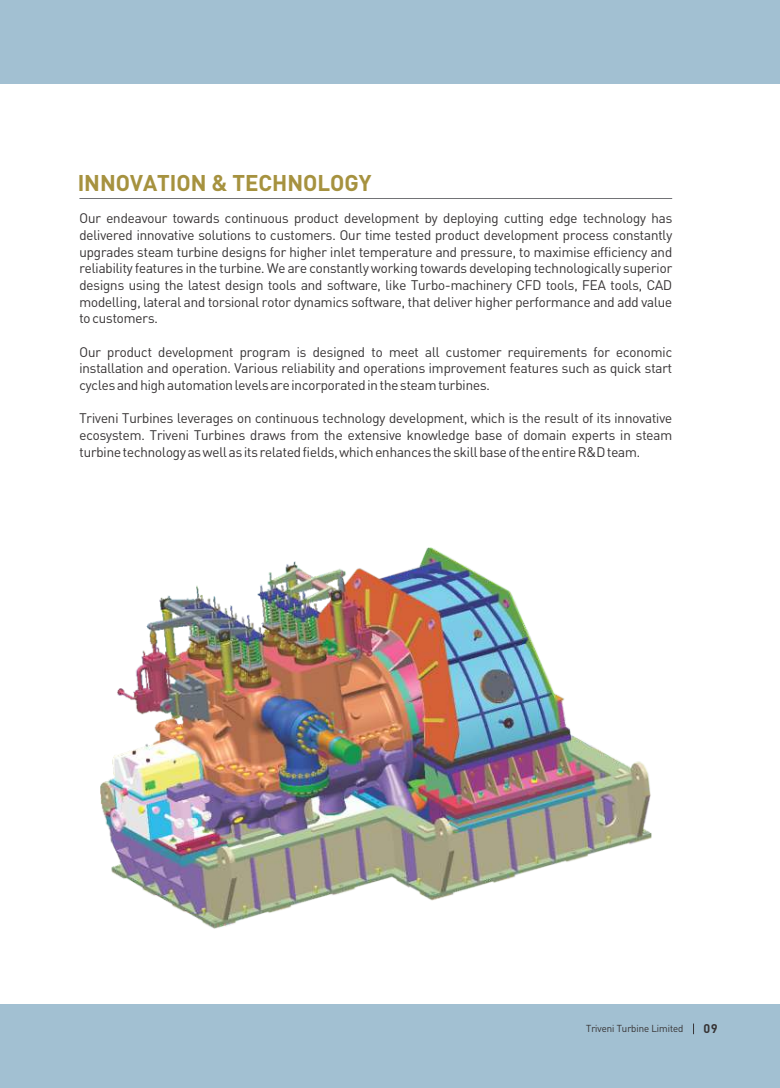
<style>
.page{position:relative;width:780px;height:1088px;background:#fff}
.page>*{position:absolute;margin:0;border:0;box-sizing:border-box;transform-origin:0 0}
.t1{font:700 22.5px "Sapient Sans";color:#a6923f}
.t2{font:13.75px/16.6px "Sapient Sans";color:#373435;text-align:justify}
.t3{font:700 12.5px "Sapient Sans";color:#373435}
.t4{font:10px "Sapient Sans";color:#373435}
</style>
<div class="page">
<div style="left:0;top:1004px;width:780px;height:84px;background:#a2c0d2"></div>
<div style="left:0;top:0;width:780px;height:84px;background:#a2c0d2"></div>
<img style="left:101px;top:547px;width:550px;height:381px">
<hr style="left:79px;top:198px;width:593px;height:1px;background:#727376">
<h1 class="t1" style="left:78px;top:169px;width:295px">INNOVATION &amp; TECHNOLOGY</h1>
<p class="t2" style="left:79px;top:210px;width:594px">Our endeavour towards continuous product development by deploying cutting edge technology has delivered innovative solutions to customers. Our time tested product development process constantly upgrades steam turbine designs for higher inlet temperature and pressure, to maximise efficiency and reliability features in the turbine. We are constantly working towards developing technologically superior designs using the latest design tools and software, like Turbo-machinery CFD tools, FEA tools, CAD modelling, lateral and torsional rotor dynamics software, that deliver higher performance and add value to customers.</p>
<p class="t2" style="left:79px;top:343px;width:594px">Our product development program is designed to meet all customer requirements for economic installation and operation. Various reliability and operations improvement features such as quick start cycles and high automation levels are incorporated in the steam turbines.</p>
<p class="t2" style="left:79px;top:410px;width:594px">Triveni Turbines leverages on continuous technology development, which is the result of its innovative ecosystem. Triveni Turbines draws from the extensive knowledge base of domain experts in steam turbine technology as well as its related fields, which enhances the skill base of the entire R&amp;D team.</p>
<p class="t4" style="left:586px;top:1022px;width:99px">Triveni Turbine Limited</p>
<p class="t3" style="left:703px;top:1020px;width:16px">09</p>
</div>
